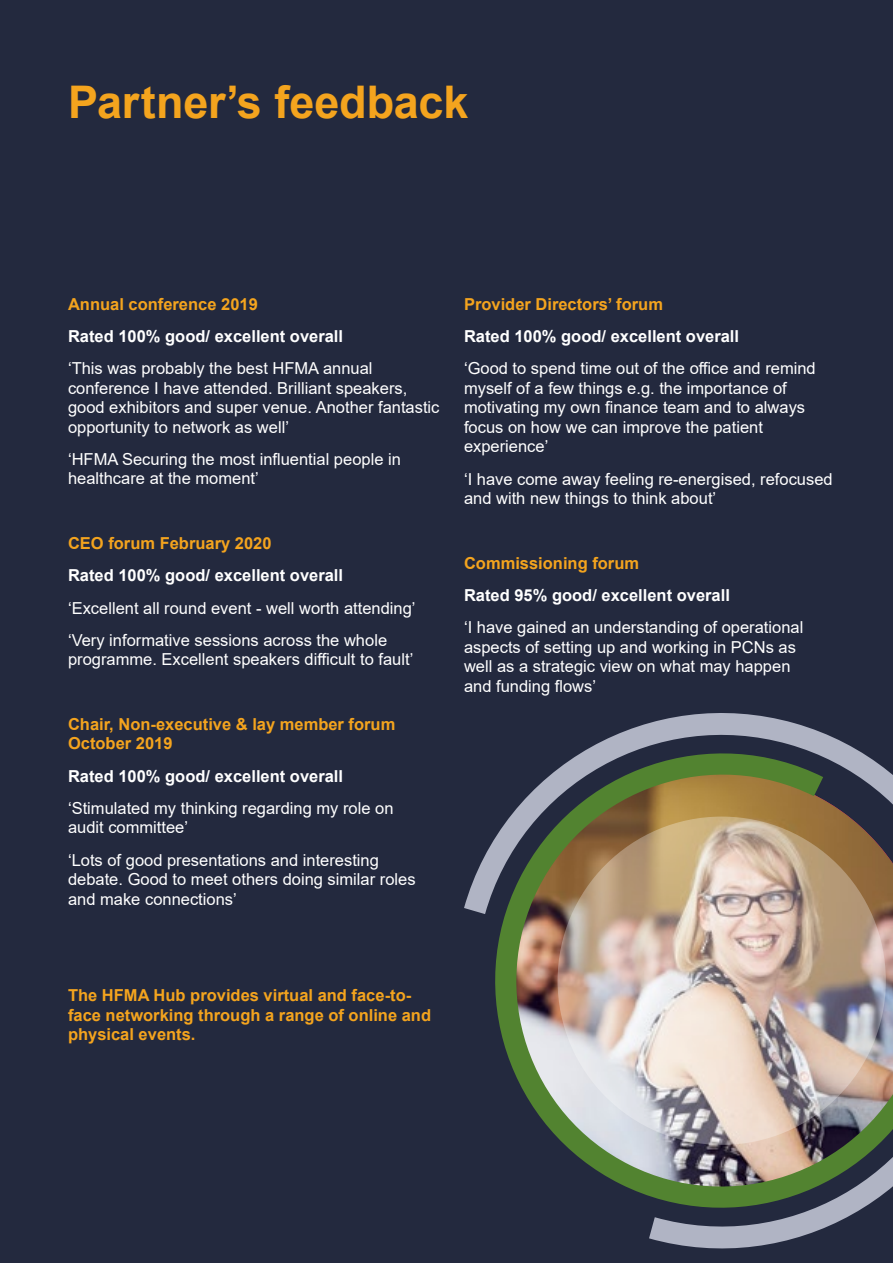
<style>
.page{position:relative;width:893px;height:1263px;background:#23293e}
.page>*{position:absolute;margin:0;border:0;box-sizing:border-box;transform-origin:0 0}
.t1{font:700 45px "Arial";letter-spacing:-.005em;color:#f4a41e}
.t2{font:16.5px/19.5px "Arial";color:#fff}
.t3{font:700 16.5px/19.5px "Arial";color:#f4a41e}
.t4{font:700 16.5px "Arial";color:#fff}
</style>
<div class="page">
<svg style="left:620px;top:713px;width:203px;height:20px"></svg>
<img style="left:464px;top:733px;width:429px;height:516px">
<h1 class="t1" style="left:68px;top:70px;width:402px">Partner’s feedback</h1>
<p class="t3" style="left:68px;top:294px;width:191px">Annual conference 2019</p>
<p class="t4" style="left:68px;top:324px;width:277px">Rated 100% good/ excellent overall</p>
<p class="t2" style="left:68px;top:359px;width:373px">‘This was probably the best HFMA annual conference I have attended. Brilliant speakers, good exhibitors and super venue. Another fantastic opportunity to network as well’</p>
<p class="t2" style="left:68px;top:449px;width:334px">‘HFMA Securing the most influential people in healthcare at the moment’</p>
<p class="t3" style="left:68px;top:534px;width:205px">CEO forum February 2020</p>
<p class="t4" style="left:68px;top:564px;width:277px">Rated 100% good/ excellent overall</p>
<p class="t2" style="left:68px;top:591px;width:349px;line-height:32.2px">‘Excellent all round event - well worth attending’ ‘Very informative sessions across the whole</p>
<p class="t2" style="left:68px;top:650px;width:347px">programme. Excellent speakers difficult to fault’</p>
<p class="t3" style="left:68px;top:714px;width:329px">Chair, Non-executive &amp; lay member forum<br>October 2019</p>
<p class="t4" style="left:68px;top:764px;width:277px">Rated 100% good/ excellent overall</p>
<p class="t2" style="left:68px;top:798px;width:327px">‘Stimulated my thinking regarding my role on audit committee’</p>
<p class="t2" style="left:68px;top:850px;width:349px">‘Lots of good presentations and interesting debate. Good to meet others doing similar roles and make connections’</p>
<p class="t3" style="left:464px;top:294px;width:200px">Provider Directors’ forum</p>
<p class="t4" style="left:464px;top:325px;width:277px">Rated 100% good/ excellent overall</p>
<p class="t2" style="left:464px;top:359px;width:353px">‘Good to spend time out of the office and remind myself of a few things e.g. the importance of motivating my own finance team and to always focus on how we can improve the patient experience’</p>
<p class="t2" style="left:464px;top:469px;width:370px">‘I have come away feeling re-energised, refocused and with new things to think about’</p>
<p class="t3" style="left:464px;top:553px;width:177px">Commissioning forum</p>
<p class="t4" style="left:464px;top:583px;width:267px">Rated 95% good/ excellent overall</p>
<p class="t2" style="left:464px;top:617px;width:341px">‘I have gained an understanding of operational aspects of setting up and working in PCNs as well as a strategic view on what may happen and funding flows’</p>
<p class="t3" style="left:68px;top:986px;width:365px">The HFMA Hub provides virtual and face-to&shy;face networking through a range of online and physical events.</p>
</div>
